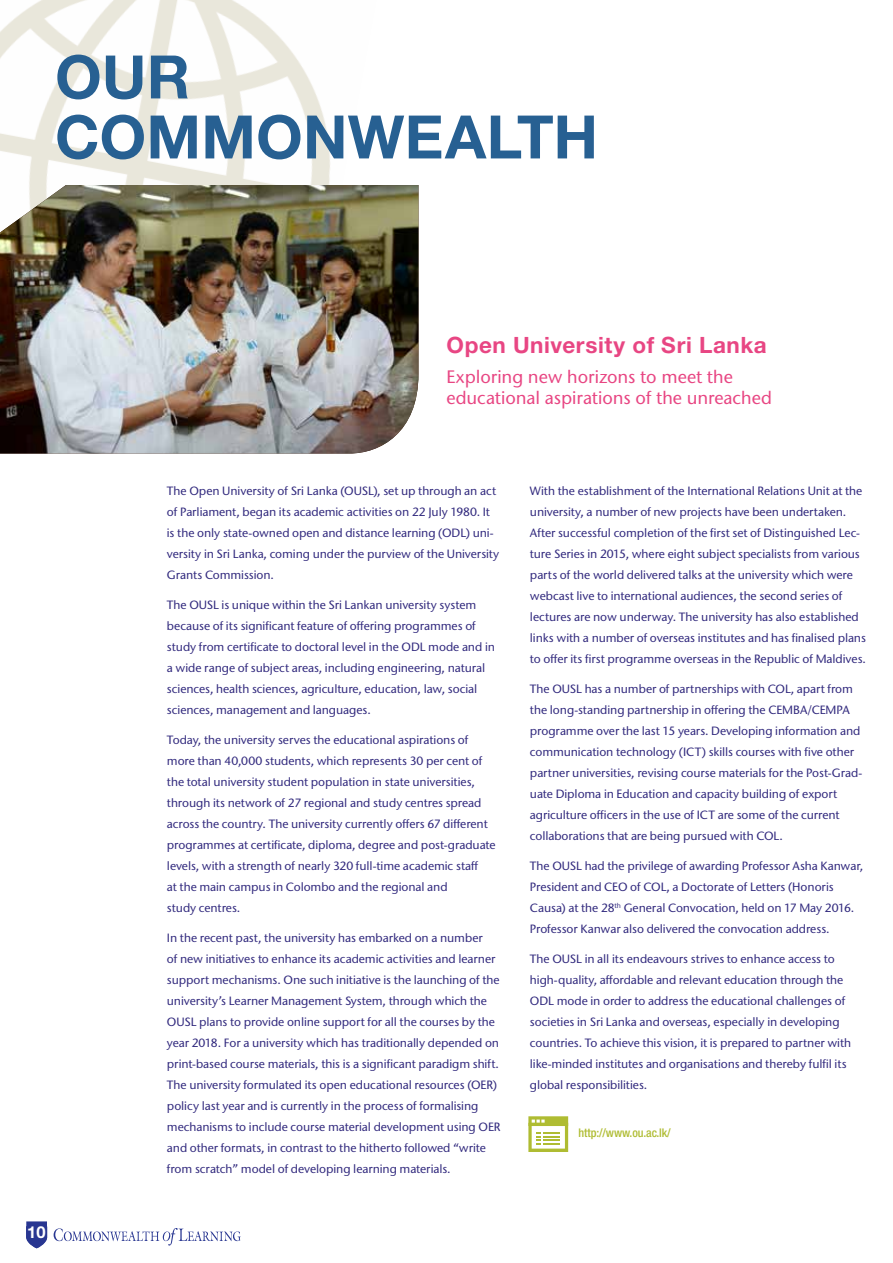
<style>
.page{position:relative;width:893px;height:1263px;background:#fff}
.page>*{position:absolute;margin:0;border:0;box-sizing:border-box;transform-origin:0 0}
.t1{font:700 60px/60px "Helvetica Neue LT Std";letter-spacing:.005em;color:#276092}
.t2{font:700 22.5px "Helvetica Neue LT Std";letter-spacing:.025em;color:#e84683}
.t3{font:500 18px/21px "Stone Sans ITC Std";letter-spacing:-.005em;color:#e84683}
.t4{font:700 16.5px "Helvetica Neue LT Std";color:#fff}
.t5{font:500 12px/21px "Stone Sans ITC Std";letter-spacing:-.005em;color:#322a7e}
.t6{font:500 condensed 12px "Helvetica Neue LT Std";letter-spacing:-.01em;color:#afbc32}
</style>
<div class="page">
<svg style="left:26px;top:1221px;width:21px;height:27px"></svg>
<svg style="left:54px;top:1228px;width:187px;height:18px"></svg>
<img style="left:0;top:0;width:330px;height:185px">
<img style="left:0;top:185px;width:418px;height:268px">
<svg style="left:528px;top:1116px;width:40px;height:36px"></svg>
<h1 class="t1" style="left:55px;top:46px;width:544px">OUR<br>COMMONWEALTH</h1>
<h3 class="t4" style="left:27px;top:1222px;width:20px">10</h3>
<h2 class="t2" style="left:446px;top:331px;width:322px">Open University of Sri Lanka</h2>
<h3 class="t3" style="left:446px;top:366px;width:327px">Exploring new horizons to meet the educational aspirations of the unreached</h3>
<p class="t5" style="left:167px;top:481px;width:334px">The Open University of Sri Lanka (OUSL), set up through an act of Parliament, began its academic activities on 22 July 1980. It is the only state-owned open and distance learning (ODL) uni&shy;versity in Sri Lanka, coming under the purview of the University Grants Commission.</p>
<p class="t5" style="left:167px;top:595px;width:330px">The OUSL is unique within the Sri Lankan university system because of its significant feature of offering programmes of study from certificate to doctoral level in the ODL mode and in a wide range of subject areas, including engineering, natural sciences, health sciences, agriculture, education, law, social sciences, management and languages.</p>
<p class="t5" style="left:167px;top:730px;width:330px">Today, the university serves the educational aspirations of more than 40,000 students, which represents 30 per cent of the total university student population in state universities, through its network of 27 regional and study centres spread across the country. The university currently offers 67 different programmes at certificate, diploma, degree and post-graduate levels, with a strength of nearly 320 full-time academic staff<br>at the main campus in Colombo and the regional and<br>study centres.</p>
<p class="t5" style="left:167px;top:928px;width:335px">In the recent past, the university has embarked on a number<br>of new initiatives to enhance its academic activities and learner support mechanisms. One such initiative is the launching of the university’s Learner Management System, through which the OUSL plans to provide online support for all the courses by the year 2018. For a university which has traditionally depended on print-based course materials, this is a significant paradigm shift.<br>The university formulated its open educational resources (OER) policy last year and is currently in the process of formalising mechanisms to include course material development using OER and other formats, in contrast to the hitherto followed “write from scratch” model of developing learning materials.</p>
<p class="t5" style="left:530px;top:481px;width:338px">With the establishment of the International Relations Unit at the university, a number of new projects have been undertaken.<br>After successful completion of the first set of Distinguished Lec&shy;ture Series in 2015, where eight subject specialists from various parts of the world delivered talks at the university which were webcast live to international audiences, the second series of lectures are now underway. The university has also established links with a number of overseas institutes and has finalised plans to offer its first programme overseas in the Republic of Maldives.</p>
<p class="t5" style="left:530px;top:679px;width:334px">The OUSL has a number of partnerships with COL, apart from the long-standing partnership in offering the CEMBA/CEMPA programme over the last 15 years. Developing information and communication technology (ICT) skills courses with five other partner universities, revising course materials for the Post-Grad&shy;uate Diploma in Education and capacity building of export agriculture officers in the use of ICT are some of the current collaborations that are being pursued with COL.</p>
<p class="t5" style="left:530px;top:856px;width:335px">The OUSL had the privilege of awarding Professor Asha Kanwar, President and CEO of COL, a Doctorate of Letters (Honoris Causa) at the 28<sup>th</sup> General Convocation, held on 17 May 2016.<br>Professor Kanwar also delivered the convocation address.</p>
<p class="t5" style="left:530px;top:949px;width:323px">The OUSL in all its endeavours strives to enhance access to high-quality, affordable and relevant education through the ODL mode in order to address the educational challenges of societies in Sri Lanka and overseas, especially in developing countries. To achieve this vision, it is prepared to partner with like-minded institutes and organisations and thereby fulfil its global responsibilities.</p>
<p class="t6" style="left:579px;top:1126px;width:94px">http://www.ou.ac.lk/</p>
</div>
